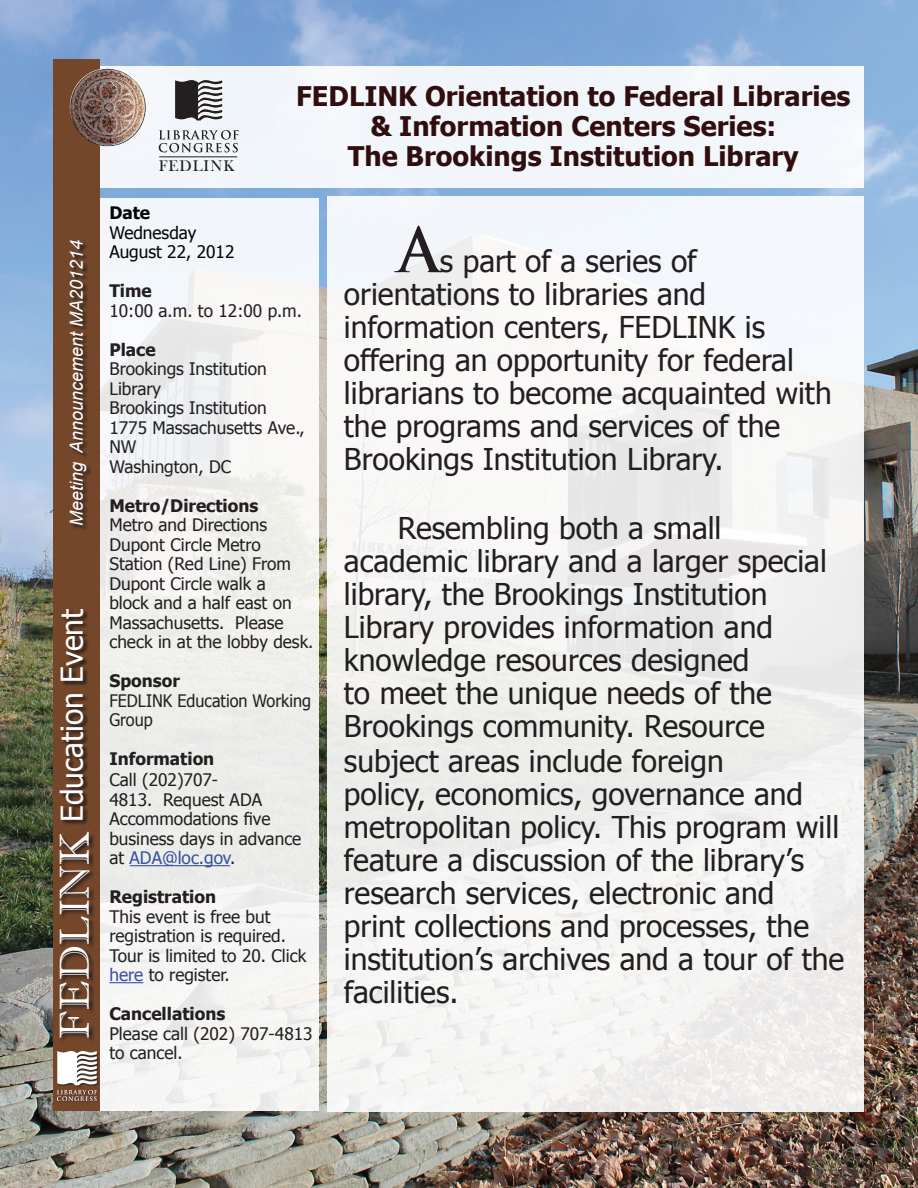
<style>
.page{position:relative;width:918px;height:1188px;background:#fff}
.page>*{position:absolute;margin:0;border:0;box-sizing:border-box;transform-origin:0 0}
.t1{font:30px/33px "Tahoma";color:#231f20}
.t2{font:30px "Tahoma";color:#fff}
.t3{font:700 27px/30px "Tahoma";color:#300d0f;text-align:center}
.t4{font:italic 18px "Arial";color:#fff}
.madetails{font:17.25px/19.5px "Tahoma";color:#231f20}
.madetails-2{font:700 17.25px "Tahoma";color:#231f20}
.madetails-3{font:17.25px/19.5px "Tahoma";color:#231f20;scale:.94 1}
.madetails-4{font:17.25px "Tahoma";color:#040503}
.madetails-5{font:700 17.25px "Tahoma";color:#040503}
.t5{font:15.9px "Bask Old Face";letter-spacing:.07em;color:#231f20}
.s1{font-family:"Imprint MT Shadow";font-size:42px}
.s2{font-weight:700}
.s3{color:#3750a2}
.s4{color:#384ea1}
.s5{font-family:"Trajan Pro";font-weight:700;font-size:60px}
</style>
<div class="page">
<img style="left:0;top:0;width:918px;height:1188px">
<div style="left:58px;top:66px;width:806px;height:121px;background:#f2f6fb"></div>
<div style="left:327px;top:196px;width:536px;height:915px;background:linear-gradient(to right,#f4f4f2,#f0f1f1)"></div>
<div style="left:57px;top:199px;width:262px;height:912px;background:#f1f2f0"></div>
<div style="left:53px;top:59px;width:47px;height:1052px;background:#75472a"></div>
<svg style="left:57px;top:1052px;width:42px;height:50px"></svg>
<img style="left:57px;top:1052px;width:39px;height:48px">
<hr style="left:130px;top:865px;width:100px;height:1px;background:#3750a2">
<hr style="left:109px;top:982px;width:34px;height:1px;background:#384ea1">
<svg style="left:61px;top:242px;width:33px;height:799px"></svg>
<svg style="left:159px;top:130px;width:80px;height:22px"></svg>
<svg style="left:174px;top:79px;width:49px;height:42px"></svg>
<hr style="left:159px;top:156px;width:78px;height:1px;background:#231f20">
<img style="left:69px;top:68px;width:77px;height:79px">
<p class="t4" style="left:65px;top:526px;width:288px;rotate:-90deg">Meeting Announcement MA201214</p>
<p class="t2" style="left:53px;top:1039px;width:431px;rotate:-90deg"><span class="s1">FEDLINK</span> Education Event</p>
<p class="t5" style="left:159px;top:157px;width:77px">FEDLINK</p>
<p class="t3" style="left:296px;top:80px;width:556px">FEDLINK Orientation to Federal Libraries &amp; Information Centers Series:<br>The Brookings Institution Library</p>
<p class="madetails-5" style="left:109px;top:202px;width:42px">Date</p>
<p class="madetails-4" style="left:109px;top:222px;width:88px">Wednesday</p>
<p class="madetails-4" style="left:109px;top:241px;width:127px">August 22, 2012</p>
<p class="madetails-2" style="left:109px;top:280px;width:44px">Time</p>
<p class="madetails" style="left:109px;top:300px;width:194px">10:00 a.m. to 12:00 p.m.</p>
<p class="madetails-2" style="left:109px;top:339px;width:48px">Place</p>
<p class="madetails" style="left:109px;top:359px;width:159px">Brookings Institution<br>Library</p>
<p class="madetails" style="left:109px;top:398px;width:159px">Brookings Institution</p>
<p class="madetails" style="left:109px;top:417px;width:197px">1775 Massachusetts Ave.,<br>NW</p>
<p class="madetails" style="left:109px;top:456px;width:123px">Washington, DC</p>
<p class="madetails-2" style="left:109px;top:495px;width:150px">Metro/Directions</p>
<p class="madetails" style="left:109px;top:515px;width:159px">Metro and Directions</p>
<p class="madetails" style="left:109px;top:534px;width:206px">Dupont Circle Metro<br>Station (Red Line) From<br>Dupont Circle walk a<br>block and a half east on<br>Massachusetts. Please check in at the lobby desk.</p>
<p class="madetails-3" style="left:109px;top:671px;width:216px"><span class="s2">Sponsor<br></span>FEDLINK Education Working<br>Group</p>
<p class="madetails-2" style="left:109px;top:748px;width:106px">Information</p>
<p class="madetails" style="left:109px;top:770px;width:193px">Call (202)707-<br>4813. Request ADA<br>Accommodations five business days in advance at <span class="s3">ADA@loc.gov</span>.</p>
<p class="madetails" style="left:109px;top:887px;width:198px"><span class="s2">Registration<br></span>This event is free but registration is required.<br>Tour is limited to 20. Click <span class="s4">here</span> to register.</p>
<p class="madetails" style="left:109px;top:1004px;width:205px"><span class="s2">Cancellations<br></span>Please call (202) 707-4813 to cancel.</p>
<p class="t1" style="left:344px;top:244px;width:489px;text-indent:54px"><span class="s5">A</span>s part of a series of orientations to libraries and information centers, FEDLINK is offering an opportunity for federal librarians to become acquainted with the programs and services of the<br>Brookings Institution Library.</p>
<p class="t1" style="left:344px;top:511px;width:484px;text-indent:54px">Resembling both a small academic library and a larger special library, the Brookings Institution<br>Library provides information and knowledge resources designed<br>to meet the unique needs of the<br>Brookings community. Resource</p>
<p class="t1" style="left:344px;top:743px;width:502px">subject areas include foreign<br>policy, economics, governance and metropolitan policy. This program will feature a discussion of the library’s research services, electronic and<br>print collections and processes, the institution’s archives and a tour of the facilities.</p>
</div>
